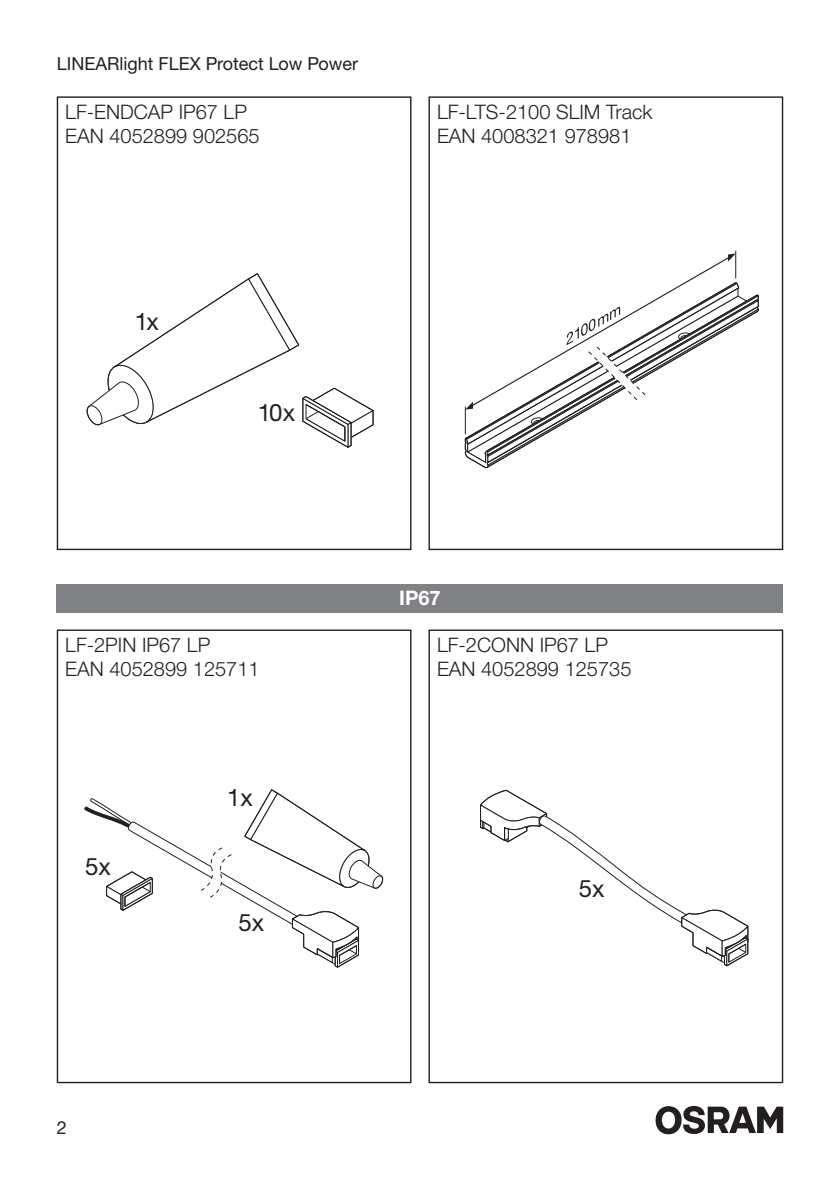
<style>
.page{position:relative;width:840px;height:1191px;background:#fff}
.page>*{position:absolute;margin:0;border:0;box-sizing:border-box;transform-origin:0 0}
.t1{font:24px "Helvetica Neue OSRAM";color:#231f20}
.t2{font:300 20px/24px "Helvetica Neue LT Pro";color:#231f20}
.t3{font:700 20px "Helvetica Neue LT Pro";color:#fff}
.t4{font:18px "Helvetica Neue OSRAM";color:#231f20}
</style>
<div class="page">
<svg style="left:655px;top:1106px;width:127px;height:28px"></svg>
<svg style="left:86px;top:273px;width:288px;height:175px"></svg>
<div style="left:57px;top:96px;width:354px;height:454px;border:1px solid #231f20"></div>
<svg style="left:488px;top:294px;width:270px;height:169px"></svg>
<svg style="left:728px;top:251px;width:8px;height:27px"></svg>
<svg style="left:464px;top:406px;width:24px;height:62px"></svg>
<svg style="left:468px;top:255px;width:263px;height:153px"></svg>
<svg style="left:566px;top:306px;width:81px;height:96px"></svg>
<div style="left:428px;top:96px;width:354px;height:454px;border:1px solid #231f20"></div>
<div style="left:57px;top:584px;width:725px;height:28px;background:#808285"></div>
<svg style="left:84px;top:789px;width:300px;height:179px"></svg>
<div style="left:57px;top:629px;width:354px;height:454px;border:1px solid #231f20"></div>
<svg style="left:480px;top:789px;width:268px;height:178px"></svg>
<div style="left:428px;top:629px;width:354px;height:454px;border:1px solid #231f20"></div>
<p class="t4" style="left:57px;top:53px;width:302px">LINEARlight FLEX Protect Low Power</p>
<p class="t2" style="left:65px;top:100px;width:196px">LF-ENDCAP IP67 LP<br>EAN 4052899 902565</p>
<p class="t2" style="left:437px;top:100px;width:217px">LF-LTS-2100 SLIM Track<br>EAN 4008321 978981</p>
<p class="t1" style="left:135px;top:307px;width:25px">1x</p>
<p class="t1" style="left:257px;top:397px;width:39px">10x</p>
<p class="t3" style="left:399px;top:586px;width:43px">IP67</p>
<p class="t2" style="left:65px;top:633px;width:196px">LF-2PIN IP67 LP<br>EAN 4052899 125711</p>
<p class="t2" style="left:437px;top:633px;width:196px">LF-2CONN IP67 LP<br>EAN 4052899 125735</p>
<p class="t1" style="left:85px;top:851px;width:27px">5x</p>
<p class="t4" style="left:57px;top:1116px;width:12px">2</p>
<p class="t1" style="left:227px;top:783px;width:27px">1x</p>
<p class="t1" style="left:238px;top:908px;width:27px">5x</p>
<p class="t1" style="left:578px;top:874px;width:27px">5x</p>
</div>
